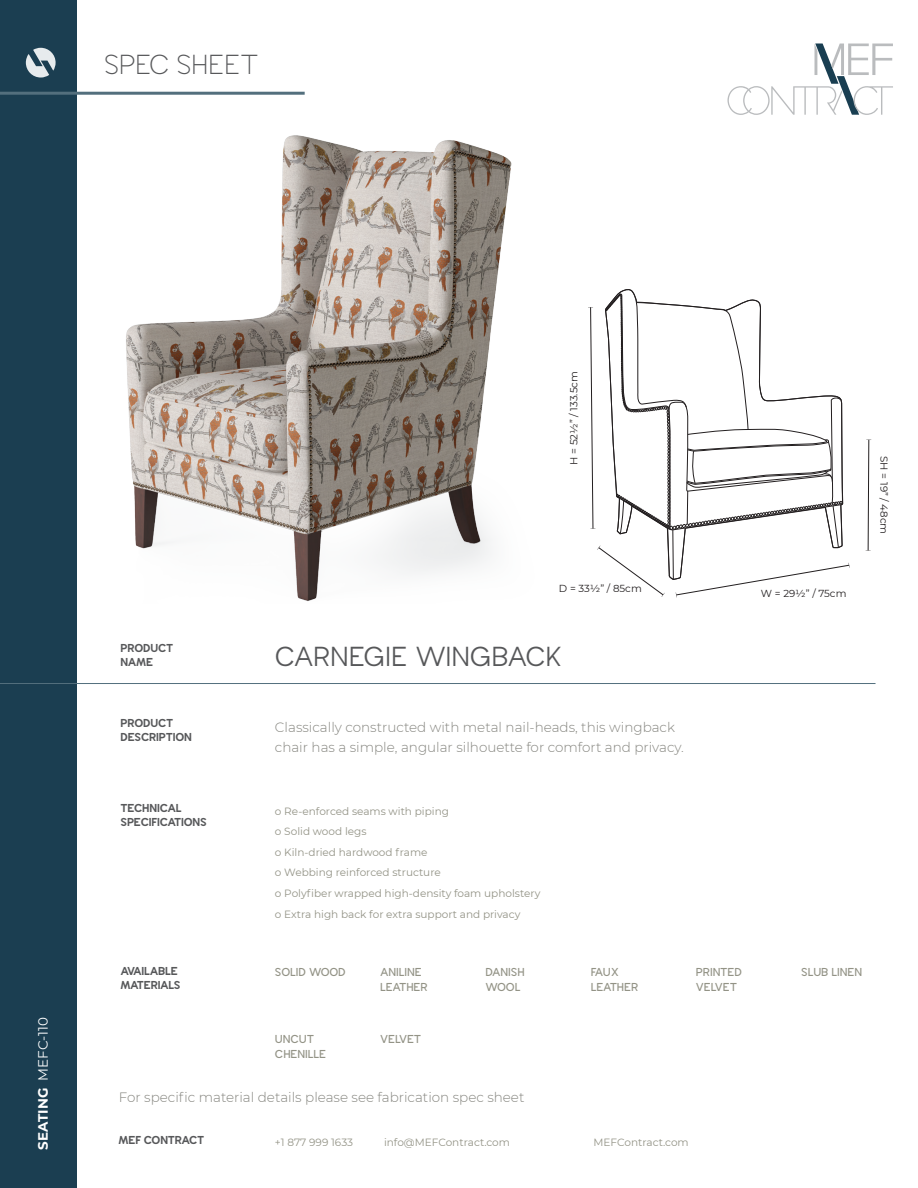
<style>
.page{position:relative;width:918px;height:1188px;background:#fff}
.page>*{position:absolute;margin:0;border:0;box-sizing:border-box;transform-origin:0 0}
.ProdName{font:28.65px "Wavehaus 66";letter-spacing:-.015em;color:#57585a}
.t1{font:300 28.65px "Wavehaus 42";letter-spacing:-.03em;color:#57585a}
.t2{font:300 13.5px/19.5px "Montserrat";color:#85857f}
.t3{font:13.5px "Montserrat";color:#fff}
.t4{font:600 12px "Wavehaus 95";letter-spacing:-.01em;color:#939386}
.t5{font:700 12px/14.4px "Wavehaus 128";letter-spacing:-.015em;color:#57585a}
.t6{font:10.5px "Montserrat";color:#939386}
.t7{font:10.2px "Montserrat";color:#231f20}
.s1{font-weight:700}
</style>
<div class="page">
<div style="left:0;top:0;width:77px;height:1188px;background:#1b3e51"></div>
<svg style="left:26px;top:48px;width:30px;height:30px"></svg>
<hr style="left:0;top:92px;width:305px;height:3px;background:#536f7d">
<hr style="left:0;top:683px;width:876px;height:1px;background:#536f7d">
<img style="left:48px;top:66px;width:464px;height:535px">
<svg style="left:866px;top:440px;width:5px;height:111px"></svg>
<svg style="left:588px;top:289px;width:262px;height:309px"></svg>
<svg style="left:727px;top:43px;width:166px;height:72px"></svg>
<h1 class="t1" style="left:104px;top:51px;width:156px">SPEC SHEET</h1>
<p class="t3" style="left:34px;top:1150px;width:134px;rotate:-90deg"><span class="s1">SEATING</span> MEFC-110</p>
<p class="t5" style="left:121px;top:641px;width:54px">PRODUCT<br>NAME</p>
<p class="t7" style="left:567px;top:465px;width:95px;rotate:-90deg">H = 52½” / 133.5cm</p>
<p class="t7" style="left:559px;top:581px;width:84px">D = 33½” / 85cm</p>
<p class="ProdName" style="left:275px;top:643px;width:289px">CARNEGIE WINGBACK</p>
<p class="t7" style="left:761px;top:586px;width:87px">W = 29½” / 75cm</p>
<p class="t7" style="left:891px;top:456px;width:80px;rotate:90deg">SH = 19” / 48cm</p>
<p class="t5" style="left:121px;top:716px;width:73px">PRODUCT<br>DESCRIPTION</p>
<p class="t2" style="left:275px;top:717px;width:410px">Classically constructed with metal nail-heads, this wingback chair has a simple, angular silhouette for comfort and privacy.</p>
<p class="t5" style="left:121px;top:801px;width:88px">TECHNICAL<br>SPECIFICATIONS</p>
<p class="t6" style="left:275px;top:804px;width:176px">o Re-enforced seams with piping</p>
<p class="t6" style="left:275px;top:824px;width:93px">o Solid wood legs</p>
<p class="t6" style="left:275px;top:845px;width:154px">o Kiln-dried hardwood frame</p>
<p class="t6" style="left:275px;top:866px;width:167px">o Webbing reinforced structure</p>
<p class="t6" style="left:275px;top:886px;width:267px">o Polyfiber wrapped high-density foam upholstery</p>
<p class="t6" style="left:275px;top:907px;width:247px">o Extra high back for extra support and privacy</p>
<p class="t5" style="left:121px;top:964px;width:62px">AVAILABLE<br>MATERIALS</p>
<p class="t4" style="left:275px;top:966px;width:72px">SOLID WOOD</p>
<p class="t4" style="left:380px;top:966px;width:43px">ANILINE</p>
<p class="t4" style="left:380px;top:981px;width:49px">LEATHER</p>
<p class="t4" style="left:485px;top:966px;width:41px">DANISH</p>
<p class="t4" style="left:801px;top:966px;width:63px">SLUB LINEN</p>
<p class="t4" style="left:485px;top:981px;width:37px">WOOL</p>
<p class="t4" style="left:591px;top:966px;width:30px">FAUX</p>
<p class="t4" style="left:591px;top:981px;width:49px">LEATHER</p>
<p class="t4" style="left:696px;top:966px;width:47px">PRINTED</p>
<p class="t4" style="left:696px;top:981px;width:43px">VELVET</p>
<p class="t4" style="left:275px;top:1033px;width:41px">UNCUT</p>
<p class="t4" style="left:275px;top:1048px;width:53px">CHENILLE</p>
<p class="t4" style="left:380px;top:1033px;width:43px">VELVET</p>
<p class="t2" style="left:119px;top:1087px;width:407px">For specific material details please see fabrication spec sheet</p>
<p class="t5" style="left:119px;top:1133px;width:87px">MEF CONTRACT</p>
<p class="t6" style="left:275px;top:1135px;width:80px">+1 877 999 1633</p>
<p class="t6" style="left:384px;top:1135px;width:127px">info@MEFContract.com</p>
<p class="t6" style="left:594px;top:1135px;width:97px">MEFContract.com</p>
</div>
